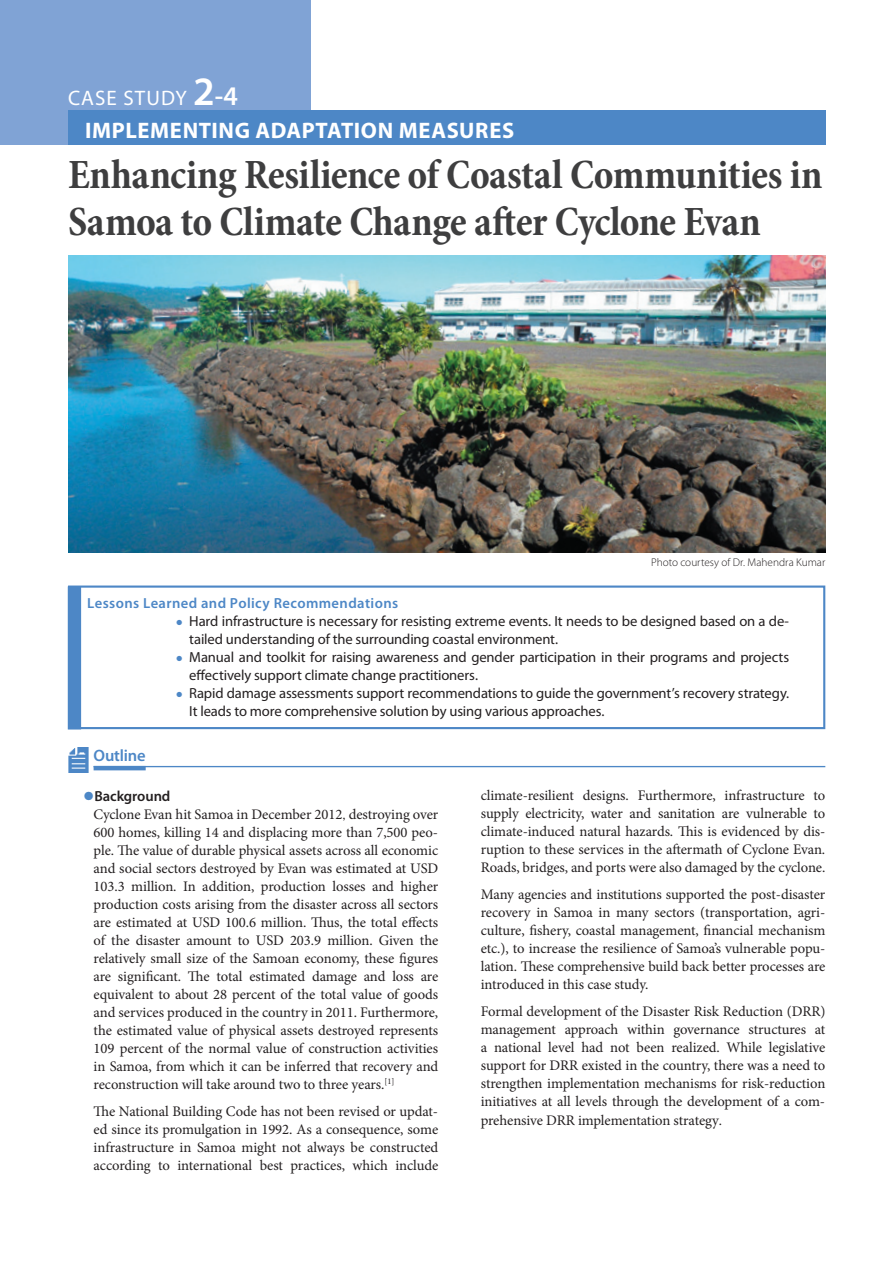
<style>
.page{position:relative;width:893px;height:1263px;background:#fff}
.page>*{position:absolute;margin:0;border:0;box-sizing:border-box;transform-origin:0 0}
.t1{font:700 condensed 42px/46.5px "Minion Pro";letter-spacing:-.01em;color:#3e3e3f}
.t2{font:700 22.5px "Myriad Pro";letter-spacing:.03em;color:#fff}
.t3{font:21px "Myriad Pro";letter-spacing:.05em;color:#fff}
.t4{font:600 16.5px "Myriad Pro";letter-spacing:-.015em;color:#4d87c6}
.t5{font:14.7px/18px "Minion Pro";letter-spacing:-.005em;color:#231f20;text-align:justify}
.t6{font:14.7px/18px "Myriad Pro";letter-spacing:-.01em;color:#231f20}
.t7{font:600 14.7px "Myriad Pro";letter-spacing:.025em;color:#4d87c6}
.t8{font:600 14.7px "Myriad Pro";letter-spacing:-.005em;color:#231f20}
.t9{font:300 11.25px "Myriad Pro";color:#231f20}
.s1{font-weight:600;font-size:40.5px}
.s2{font-weight:600;font-size:27px}
.s3{color:#4d87c6}
.s4{font-family:"Koz Min Pro Regular 90 pv RKSJ H"}
.s5{font-size:14.25px}
</style>
<div class="page">
<div style="left:0;top:0;width:310px;height:145px;background:#80a3d5"></div>
<div style="left:68px;top:111px;width:757px;height:34px;background:#4d87c6"></div>
<hr style="left:94px;top:766px;width:731px;height:1px;background:#4d87c6">
<hr style="left:94px;top:766px;width:52px;height:4px;background:#4d87c6">
<img style="left:68px;top:255px;width:757px;height:298px">
<div style="left:68px;top:586px;width:757px;height:143px;border:2px solid #4d87c6"></div>
<div style="left:68px;top:587px;width:13px;height:142px;background:#4d87c6"></div>
<img style="left:68px;top:747px;width:21px;height:26px">
<h3 class="t3" style="left:68px;top:88px;width:171px">CASE STUDY <span class="s1">2</span><span class="s2">-4</span></h3>
<h2 class="t2" style="left:85px;top:117px;width:430px">IMPLEMENTING ADAPTATION MEASURES</h2>
<h1 class="t1" style="left:68px;top:151px;width:756px">Enhancing Resilience of Coastal Communities in<br>Samoa to Climate Change after Cyclone Evan</h1>
<p class="t9" style="left:651px;top:557px;width:176px">Photo courtesy of Dr. Mahendra Kumar</p>
<p class="t7" style="left:87px;top:596px;width:312px">Lessons Learned and Policy Recommendations</p>
<p class="t6" style="left:189px;top:613px;width:601px;text-indent:-13px"><span class="s3">●</span> Hard infrastructure is necessary for resisting extreme events. It needs to be designed based on a de&shy;tailed understanding of the surrounding coastal environment.</p>
<p class="t6" style="left:189px;top:649px;width:601px;text-indent:-13px"><span class="s3">●</span> Manual and toolkit for raising awareness and gender participation in their programs and projects effectively support climate change practitioners.</p>
<p class="t6" style="left:189px;top:685px;width:601px;text-indent:-13px"><span class="s3">●</span> Rapid damage assessments support recommendations to guide the government’s recovery strategy.<br>It leads to more comprehensive solution by using various approaches.</p>
<p class="t4" style="left:94px;top:748px;width:54px">Outline</p>
<p class="t8" style="left:84px;top:789px;width:88px"><span class="s3">●</span>Background</p>
<p class="t5" style="left:94px;top:807px;width:346px">Cyclone Evan hit Samoa in December 2012<span class="s4">,</span> destroying over 600 homes, killing 14 and displacing more than 7,500 peo&shy;ple. The value of durable physical assets across all economic and social sectors destroyed by Evan was estimated at USD 103.3 million. In addition, production losses and higher production costs arising from the disaster across all sectors are estimated at USD 100.6 million. Thus, the total effects of the disaster amount to USD 203.9 million. Given the relatively small size of the Samoan economy, these figures are significant. The total estimated damage and loss are equivalent to about 28 percent of the total value of goods and services produced in the country in 2011. Furthermore, the estimated value of physical assets destroyed represents 109 percent of the normal value of construction activities in Samoa, from which it can be inferred that recovery and reconstruction will take around two to three years.<sup>[1]</sup></p>
<p class="t5" style="left:94px;top:1104px;width:346px">The National Building Code has not been revised or updat&shy;ed since its promulgation in 1992. As a consequence, some infrastructure in Samoa might not always be constructed according to international best practices, which include</p>
<p class="t5" style="left:480px;top:788px;width:346px">climate-resilient designs. Furthermore, infrastructure to supply electricity, water and sanitation are vulnerable to climate-induced natural hazards. This is evidenced by dis&shy;ruption to these services in the aftermath of Cyclone Evan.<br>Roads, bridges, and ports were also damaged by the cyclone.</p>
<p class="t5" style="left:480px;top:887px;width:346px">Many agencies and institutions supported the post-disaster recovery in Samoa in many sectors (transportation, agri&shy;culture, fishery, coastal management, financial mechanism etc.), to increase the resilience of Samoa’s vulnerable popu&shy;lation. These comprehensive build back better processes are introduced in this case study.</p>
<p class="t5" style="left:480px;top:1004px;width:346px">Formal development of the Disaster Risk Reduction (DRR) management approach within governance structures at a national level had not been realized. While legislative support for DRR existed in the country, there was a need to strengthen implementation mechanisms for risk-reduction initiatives at all levels through the development of a com&shy;prehensive DRR implementation strategy<span class="s5">.</span></p>
</div>
